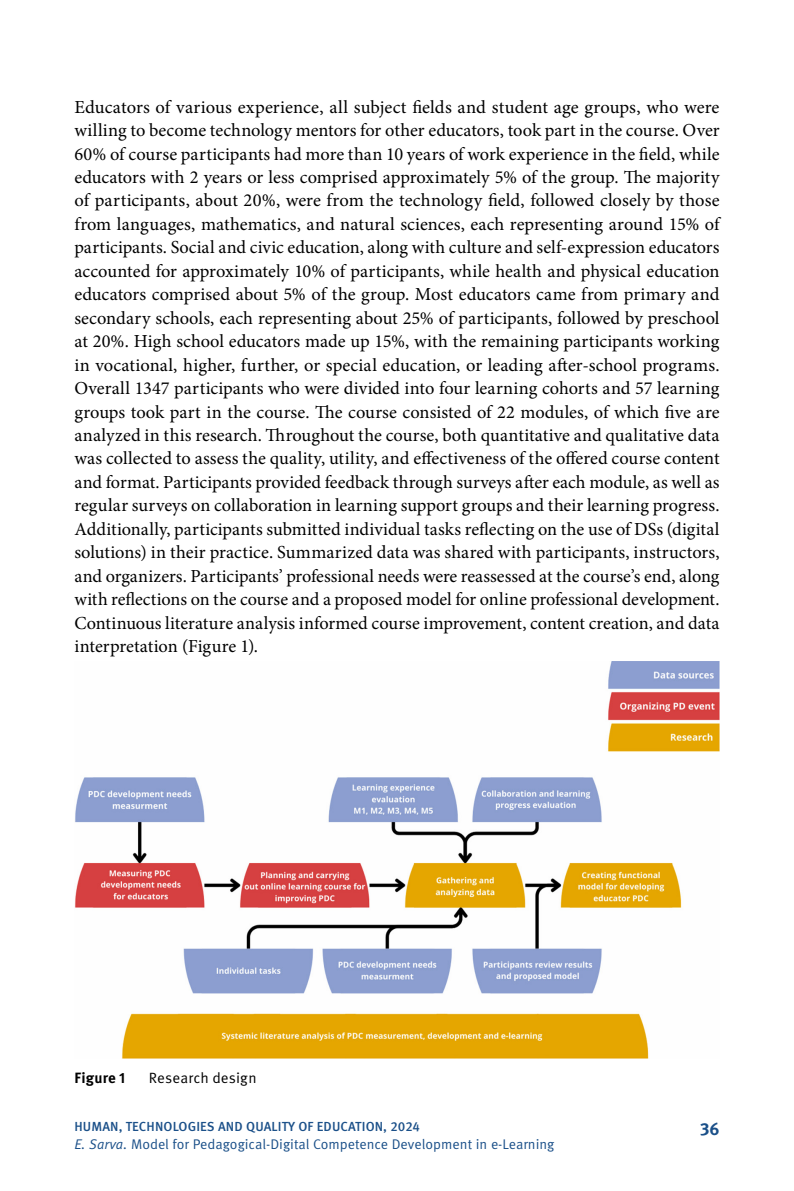
<style>
.page{position:relative;width:794px;height:1191px;background:#fff}
.page>*{position:absolute;margin:0;border:0;box-sizing:border-box;transform-origin:0 0}
.Pamatteksts{font:18.38px/23.4px "Minion Pro";letter-spacing:-.005em;color:#000;text-align:justify}
.t1{font:700 17.5px "Meta Pro";color:#1b5089}
.Attels_paraksts{font:14.88px "Meta Pro";letter-spacing:.01em;color:#000}
.Attels_paraksts-2{font:700 14.88px "Meta Pro";letter-spacing:.01em;color:#000}
.t2{font:14px "Meta Pro";color:#1b5089}
.t3{font:500 13.12px "Meta Pro";letter-spacing:.01em;color:#1b5089}
.s1{font-style:italic}
</style>
<div class="page">
<img style="left:74px;top:661px;width:645px;height:397px">
<p class="Pamatteksts" style="left:74px;top:95px;width:646px">Educators of various experience, all subject fields and student age groups, who were willing to become technology mentors for other educators, took part in the course. Over 60% of course participants had more than 10 years of work experience in the field, while educators with 2 years or less comprised approximately 5% of the group. The majority of participants, about 20%, were from the technology field, followed closely by those from languages, mathematics, and natural sciences, each representing around 15% of participants. Social and civic education, along with culture and self-expression educators accounted for approximately 10% of participants, while health and physical education educators comprised about 5% of the group. Most educators came from primary and secondary schools, each representing about 25% of participants, followed by preschool at 20%. High school educators made up 15%, with the remaining participants working in vocational, higher, further, or special education, or leading after-school programs.<br>Overall 1347 participants who were divided into four learning cohorts and 57 learning groups took part in the course. The course consisted of 22 modules, of which five are analyzed in this research. Throughout the course, both quantitative and qualitative data was collected to assess the quality, utility, and effectiveness of the offered course content and format. Participants provided feedback through surveys after each module, as well as regular surveys on collaboration in learning support groups and their learning progress.<br>Additionally, participants submitted individual tasks reflecting on the use of DSs (digital solutions) in their practice. Summarized data was shared with participants, instructors, and organizers. Participants’ professional needs were reassessed at the course’s end, along with reflections on the course and a proposed model for online professional development.<br>Continuous literature analysis informed course improvement, content creation, and data interpretation (Figure 1).</p>
<p class="Attels_paraksts-2" style="left:74px;top:1068px;width:53px">Figure 1</p>
<p class="Attels_paraksts" style="left:149px;top:1068px;width:109px">Research design</p>
<p class="t3" style="left:74px;top:1118px;width:347px">HUMAN, TECHNOLOGIES AND QUALITY OF EDUCATION, 2024</p>
<p class="t2" style="left:74px;top:1135px;width:481px"><span class="s1">E. Sarva.</span> Model for Pedagogical-Digital Competence Development in e-Learning</p>
<p class="t1" style="left:700px;top:1117px;width:21px">36</p>
</div>
